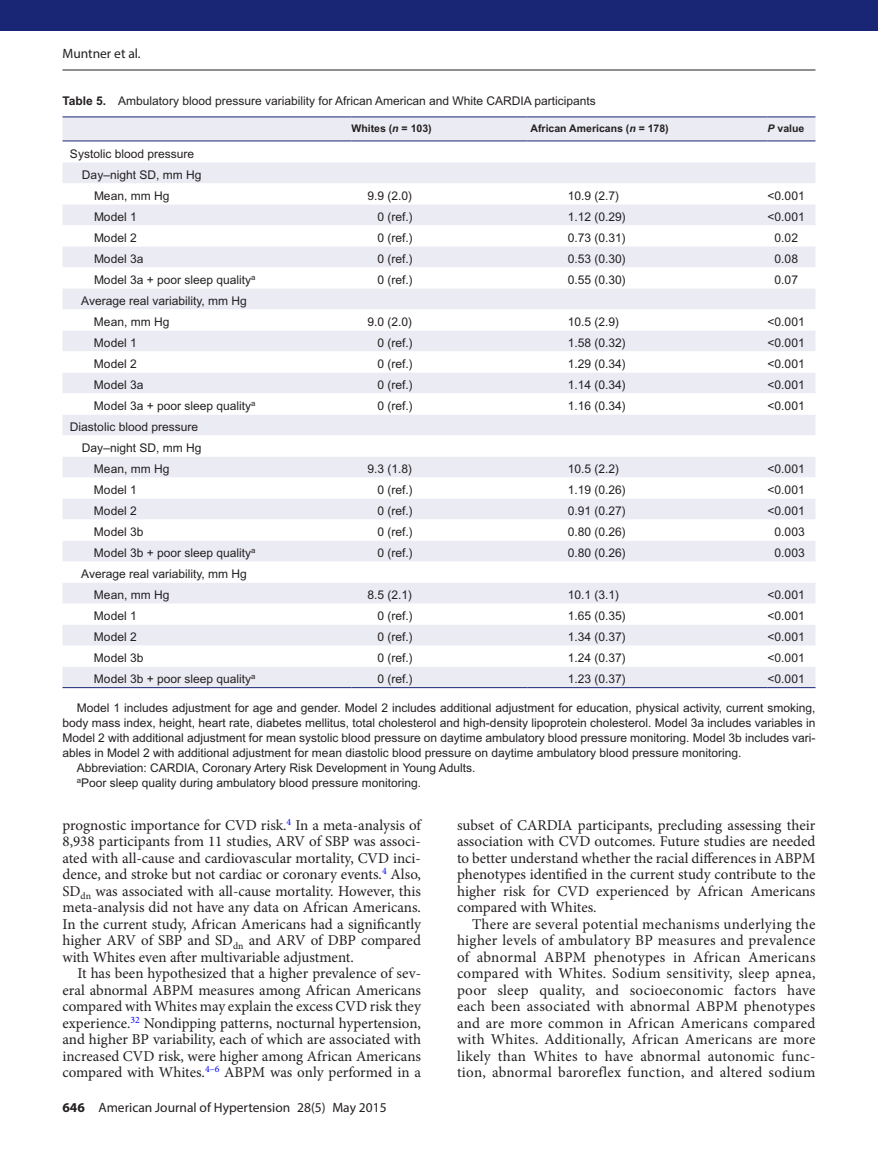
<style>
.page{position:relative;width:878px;height:1162px;background:#fff}
.page>*{position:absolute;margin:0;border:0;box-sizing:border-box;transform-origin:0 0}
.t1{font:15px/16.5px "Minion Pro";color:#231f20;text-align:justify}
.t2{font:13.5px "Myriad Pro";color:#231f20}
.t3{font:12px/21px "Arial MT Std";color:#231f20}
.t4{font:700 10.5px "Arial MT Std";color:#231f20}
.s1{font-weight:700}
.s2{font-style:italic}
</style>
<div class="page">
<hr style="left:62px;top:70px;width:753px;height:1px;background:#231f20">
<div style="left:0;top:0;width:878px;height:31px;background:#192575"></div>
<div style="left:62px;top:117px;width:753px;height:570px;background:#ebebf4"></div>
<svg style="left:62px;top:141px;width:753px;height:525px"></svg>
<hr style="left:62px;top:116px;width:289px;height:1px;background:#192575">
<hr style="left:62px;top:140px;width:289px;height:1px;background:#192575">
<hr style="left:351px;top:116px;width:177px;height:1px;background:#192575">
<hr style="left:351px;top:140px;width:177px;height:1px;background:#192575">
<hr style="left:528px;top:116px;width:239px;height:1px;background:#192575">
<hr style="left:528px;top:140px;width:239px;height:1px;background:#192575">
<hr style="left:767px;top:116px;width:48px;height:1px;background:#192575">
<hr style="left:767px;top:140px;width:48px;height:1px;background:#192575">
<hr style="left:62px;top:687px;width:289px;height:1px;background:#192575">
<hr style="left:351px;top:687px;width:177px;height:1px;background:#192575">
<hr style="left:528px;top:687px;width:239px;height:1px;background:#192575">
<hr style="left:767px;top:687px;width:48px;height:1px;background:#192575">
<p class="t2" style="left:62px;top:45px;width:80px">Muntner et al.</p>
<p class="t3" style="left:62px;top:90px;width:535px"><span class="s1">Table 5.</span> Ambulatory blood pressure variability for African American and White CARDIA participants</p>
<p class="t4" style="left:351px;top:122px;width:82px">Whites (<span class="s2">n</span> = 103)</p>
<p class="t4" style="left:530px;top:122px;width:140px">African Americans (<span class="s2">n</span> = 178)</p>
<p class="t4" style="left:767px;top:122px;width:38px"><span class="s2">P</span> value</p>
<p class="t3" style="left:70px;top:143px;width:126px">Systolic blood pressure</p>
<p class="t3" style="left:82px;top:164px;width:121px">Day–night SD, mm Hg</p>
<p class="t3" style="left:94px;top:185px;width:77px">Mean, mm Hg</p>
<p class="t3" style="left:367px;top:185px;width:46px">9.9 (2.0)</p>
<p class="t3" style="left:568px;top:185px;width:53px">10.9 (2.7)</p>
<p class="t3" style="left:767px;top:185px;width:39px">&lt;0.001</p>
<p class="t3" style="left:94px;top:206px;width:44px">Model 1</p>
<p class="t3" style="left:377px;top:206px;width:37px">0 (ref.)</p>
<p class="t3" style="left:568px;top:206px;width:60px">1.12 (0.29)</p>
<p class="t3" style="left:767px;top:206px;width:39px">&lt;0.001</p>
<p class="t3" style="left:94px;top:227px;width:44px">Model 2</p>
<p class="t3" style="left:377px;top:227px;width:37px">0 (ref.)</p>
<p class="t3" style="left:568px;top:227px;width:60px">0.73 (0.31)</p>
<p class="t3" style="left:774px;top:227px;width:25px">0.02</p>
<p class="t3" style="left:94px;top:248px;width:51px">Model 3a</p>
<p class="t3" style="left:377px;top:248px;width:37px">0 (ref.)</p>
<p class="t3" style="left:568px;top:248px;width:60px">0.53 (0.30)</p>
<p class="t3" style="left:774px;top:248px;width:25px">0.08</p>
<p class="t3" style="left:94px;top:269px;width:163px">Model 3a + poor sleep quality<sup>a</sup></p>
<p class="t3" style="left:377px;top:269px;width:37px">0 (ref.)</p>
<p class="t3" style="left:568px;top:269px;width:60px">0.55 (0.30)</p>
<p class="t3" style="left:774px;top:269px;width:25px">0.07</p>
<p class="t3" style="left:94px;top:290px;width:154px;text-indent:-13px">Average real variability, mm Hg<br>Mean, mm Hg</p>
<p class="t3" style="left:367px;top:311px;width:46px">9.0 (2.0)</p>
<p class="t3" style="left:568px;top:311px;width:53px">10.5 (2.9)</p>
<p class="t3" style="left:767px;top:311px;width:39px">&lt;0.001</p>
<p class="t3" style="left:94px;top:332px;width:44px">Model 1</p>
<p class="t3" style="left:377px;top:332px;width:37px">0 (ref.)</p>
<p class="t3" style="left:568px;top:332px;width:60px">1.58 (0.32)</p>
<p class="t3" style="left:767px;top:332px;width:39px">&lt;0.001</p>
<p class="t3" style="left:94px;top:353px;width:44px">Model 2</p>
<p class="t3" style="left:377px;top:353px;width:37px">0 (ref.)</p>
<p class="t3" style="left:568px;top:353px;width:60px">1.29 (0.34)</p>
<p class="t3" style="left:767px;top:353px;width:39px">&lt;0.001</p>
<p class="t3" style="left:94px;top:374px;width:51px">Model 3a</p>
<p class="t3" style="left:377px;top:374px;width:37px">0 (ref.)</p>
<p class="t3" style="left:568px;top:374px;width:60px">1.14 (0.34)</p>
<p class="t3" style="left:767px;top:374px;width:39px">&lt;0.001</p>
<p class="t3" style="left:94px;top:395px;width:163px">Model 3a + poor sleep quality<sup>a</sup></p>
<p class="t3" style="left:377px;top:395px;width:37px">0 (ref.)</p>
<p class="t3" style="left:568px;top:395px;width:60px">1.16 (0.34)</p>
<p class="t3" style="left:767px;top:395px;width:39px">&lt;0.001</p>
<p class="t3" style="left:70px;top:416px;width:130px">Diastolic blood pressure</p>
<p class="t3" style="left:82px;top:437px;width:121px">Day–night SD, mm Hg</p>
<p class="t3" style="left:94px;top:458px;width:77px">Mean, mm Hg</p>
<p class="t3" style="left:367px;top:458px;width:46px">9.3 (1.8)</p>
<p class="t3" style="left:568px;top:458px;width:53px">10.5 (2.2)</p>
<p class="t3" style="left:767px;top:458px;width:39px">&lt;0.001</p>
<p class="t3" style="left:94px;top:479px;width:44px">Model 1</p>
<p class="t3" style="left:377px;top:479px;width:37px">0 (ref.)</p>
<p class="t3" style="left:568px;top:479px;width:60px">1.19 (0.26)</p>
<p class="t3" style="left:767px;top:479px;width:39px">&lt;0.001</p>
<p class="t3" style="left:94px;top:500px;width:44px">Model 2</p>
<p class="t3" style="left:377px;top:500px;width:37px">0 (ref.)</p>
<p class="t3" style="left:568px;top:500px;width:60px">0.91 (0.27)</p>
<p class="t3" style="left:767px;top:500px;width:39px">&lt;0.001</p>
<p class="t3" style="left:94px;top:521px;width:51px">Model 3b</p>
<p class="t3" style="left:377px;top:521px;width:37px">0 (ref.)</p>
<p class="t3" style="left:568px;top:521px;width:60px">0.80 (0.26)</p>
<p class="t3" style="left:774px;top:521px;width:32px">0.003</p>
<p class="t3" style="left:94px;top:542px;width:163px">Model 3b + poor sleep quality<sup>a</sup></p>
<p class="t3" style="left:377px;top:542px;width:37px">0 (ref.)</p>
<p class="t3" style="left:568px;top:542px;width:60px">0.80 (0.26)</p>
<p class="t3" style="left:774px;top:542px;width:32px">0.003</p>
<p class="t3" style="left:94px;top:563px;width:154px;text-indent:-13px">Average real variability, mm Hg<br>Mean, mm Hg</p>
<p class="t3" style="left:367px;top:584px;width:46px">8.5 (2.1)</p>
<p class="t3" style="left:568px;top:584px;width:53px">10.1 (3.1)</p>
<p class="t3" style="left:767px;top:584px;width:39px">&lt;0.001</p>
<p class="t3" style="left:94px;top:605px;width:44px">Model 1</p>
<p class="t3" style="left:377px;top:605px;width:37px">0 (ref.)</p>
<p class="t3" style="left:568px;top:605px;width:60px">1.65 (0.35)</p>
<p class="t3" style="left:767px;top:605px;width:39px">&lt;0.001</p>
<p class="t3" style="left:94px;top:626px;width:44px">Model 2</p>
<p class="t3" style="left:377px;top:626px;width:37px">0 (ref.)</p>
<p class="t3" style="left:568px;top:626px;width:60px">1.34 (0.37)</p>
<p class="t3" style="left:767px;top:626px;width:39px">&lt;0.001</p>
<p class="t3" style="left:94px;top:647px;width:51px">Model 3b</p>
<p class="t3" style="left:377px;top:647px;width:37px">0 (ref.)</p>
<p class="t3" style="left:568px;top:647px;width:60px">1.24 (0.37)</p>
<p class="t3" style="left:767px;top:647px;width:39px">&lt;0.001</p>
<p class="t3" style="left:94px;top:668px;width:163px">Model 3b + poor sleep quality<sup>a</sup></p>
<p class="t3" style="left:377px;top:668px;width:37px">0 (ref.)</p>
<p class="t3" style="left:568px;top:668px;width:60px">1.23 (0.37)</p>
<p class="t3" style="left:767px;top:668px;width:39px">&lt;0.001</p>
<p class="t3" style="left:77px;top:697px;width:740px">Model 1 includes adjustment for age and gender. Model 2 includes additional adjustment for education, physical activity, current smoking,</p>
<p class="t3" style="left:62px;top:712px;width:754px">body mass index, height, heart rate, diabetes mellitus, total cholesterol and high-density lipoprotein cholesterol. Model 3a includes variables in</p>
<p class="t3" style="left:62px;top:727px;width:754px">Model 2 with additional adjustment for mean systolic blood pressure on daytime ambulatory blood pressure monitoring. Model 3b includes vari-</p>
<p class="t3" style="left:62px;top:742px;width:680px">ables in Model 2 with additional adjustment for mean diastolic blood pressure on daytime ambulatory blood pressure monitoring.</p>
<p class="t3" style="left:77px;top:757px;width:400px">Abbreviation: CARDIA, Coronary Artery Risk Development in Young Adults.</p>
<p class="t3" style="left:77px;top:772px;width:346px"><sup>a</sup>Poor sleep quality during ambulatory blood pressure monitoring.</p>
<p class="t1" style="left:62px;top:816px;width:360px">prognostic importance for CVD risk.<sup>4</sup> In a meta-analysis of 8,938 participants from 11 studies, ARV of SBP was associ&shy;ated with all-cause and cardiovascular mortality, CVD inci&shy;dence, and stroke but not cardiac or coronary events.<sup>4</sup> Also, SD<sub>dn</sub> was associated with all-cause mortality. However, this meta-analysis did not have any data on African Americans.<br>In the current study, African Americans had a significantly higher ARV of SBP and SD<sub>dn</sub> and ARV of DBP compared with Whites even after multivariable adjustment.</p>
<p class="t1" style="left:62px;top:965px;width:360px;text-indent:15px">It has been hypothesized that a higher prevalence of sev&shy;eral abnormal ABPM measures among African Americans compared with Whites may explain the excess CVD risk they experience.<sup>32</sup> Nondipping patterns, nocturnal hypertension, and higher BP variability, each of which are associated with increased CVD risk, were higher among African Americans compared with Whites.<sup>4–6</sup> ABPM was only performed in a</p>
<p class="t2" style="left:62px;top:1098px;width:326px"><span class="s1">646</span> American Journal of Hypertension 28(5) May 2015</p>
<p class="t1" style="left:457px;top:816px;width:360px">subset of CARDIA participants, precluding assessing their association with CVD outcomes. Future studies are needed to better understand whether the racial differences in ABPM phenotypes identified in the current study contribute to the higher risk for CVD experienced by African Americans compared with Whites.</p>
<p class="t1" style="left:457px;top:915px;width:360px;text-indent:15px">There are several potential mechanisms underlying the higher levels of ambulatory BP measures and prevalence of abnormal ABPM phenotypes in African Americans compared with Whites. Sodium sensitivity, sleep apnea, poor sleep quality, and socioeconomic factors have each been associated with abnormal ABPM phenotypes and are more common in African Americans compared with Whites. Additionally, African Americans are more likely than Whites to have abnormal autonomic func&shy;tion, abnormal baroreflex function, and altered sodium</p>
</div>
